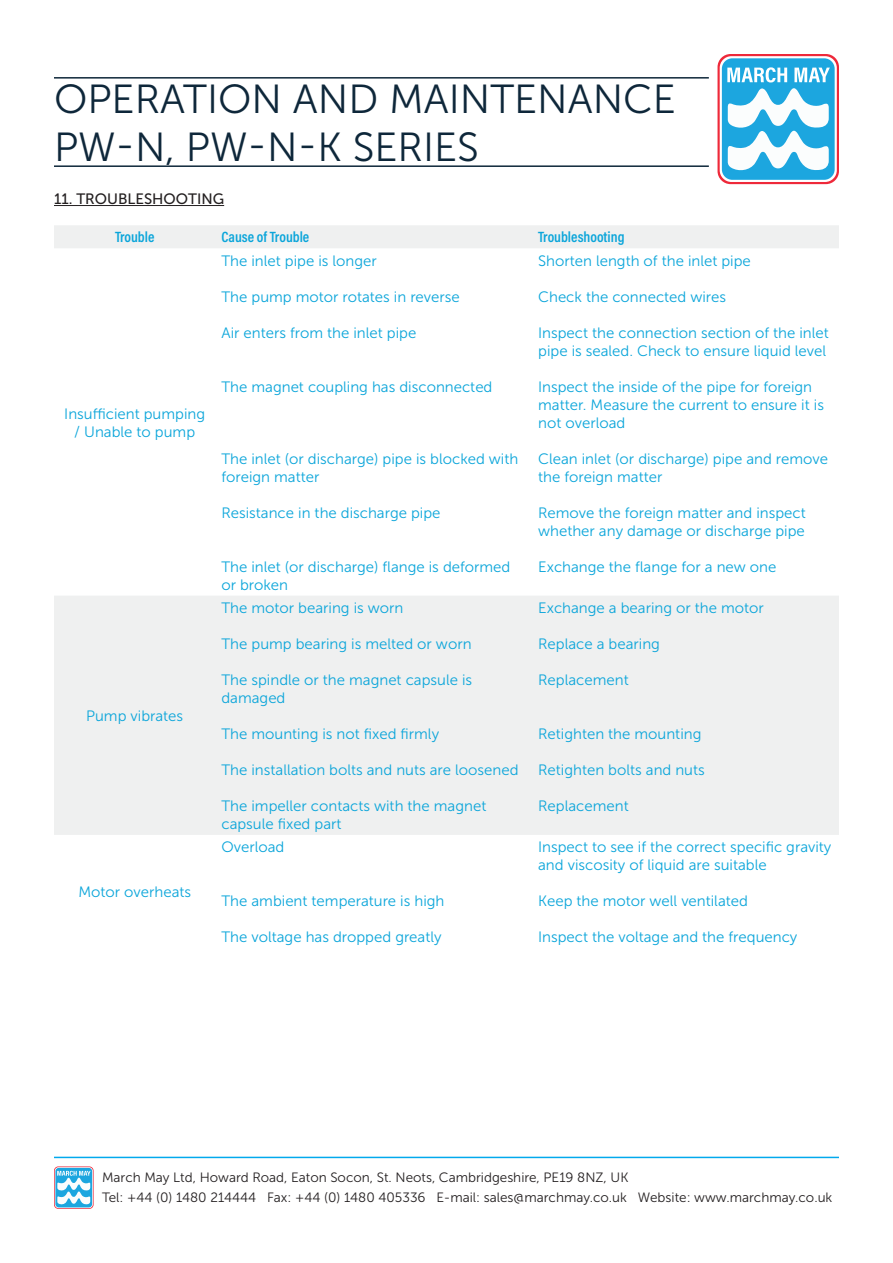
<style>
.page{position:relative;width:893px;height:1263px;background:#fff}
.page>*{position:absolute;margin:0;border:0;box-sizing:border-box;transform-origin:0 0}
.Heading{font:40.5px/48.6px "Museo Sans 300";color:#0e273a}
.Table_Blue_thin_lowe{font:15px/18px "Museo Sans 300";color:#0aa5da}
.Sub_Heading{font:600 15px "Acumin Pro Cond";color:#0aa5da}
.t1{font:15px "Museo Sans 500";color:#231f20}
.t2{font:13.5px/19.8px "Museo Sans 300";color:#231f20}
</style>
<div class="page">
<svg style="left:717px;top:54px;width:122px;height:130px"></svg>
<svg style="left:720px;top:56px;width:117px;height:126px"></svg>
<div style="left:722px;top:58px;width:113px;height:122px;background:#1ca6df;border-radius:10px"></div>
<svg style="left:727px;top:67px;width:103px;height:104px"></svg>
<hr style="left:54px;top:77px;width:655px;height:2px;background:#0e273a">
<hr style="left:54px;top:165px;width:655px;height:2px;background:#0e273a">
<hr style="left:54px;top:205px;width:170px;height:1px;background:#231f20">
<svg style="left:54px;top:225px;width:785px;height:610px"></svg>
<svg style="left:54px;top:1166px;width:40px;height:43px"></svg>
<svg style="left:55px;top:1167px;width:38px;height:41px"></svg>
<div style="left:55px;top:1168px;width:37px;height:39px;background:#1ca6df;border-radius:3px"></div>
<svg style="left:57px;top:1171px;width:34px;height:34px"></svg>
<hr style="left:54px;top:1157px;width:785px;height:1px;background:#02a9ed">
<p class="Heading" style="left:54px;top:75px;width:623px">OPERATION AND MAINTENANCE<br>PW-N, PW-N-K SERIES</p>
<p class="t1" style="left:54px;top:191px;width:172px">11. TROUBLESHOOTING</p>
<p class="Sub_Heading" style="left:115px;top:227px;width:41px">Trouble</p>
<p class="Sub_Heading" style="left:221px;top:227px;width:89px">Cause of Trouble</p>
<p class="Sub_Heading" style="left:538px;top:227px;width:88px">Troubleshooting</p>
<p class="Table_Blue_thin_lowe" style="left:64px;top:404px;width:142px;text-align:center">Insufficient pumping / Unable to pump</p>
<p class="Table_Blue_thin_lowe" style="left:86px;top:707px;width:99px">Pump vibrates</p>
<p class="Table_Blue_thin_lowe" style="left:78px;top:883px;width:114px">Motor overheats</p>
<p class="Table_Blue_thin_lowe" style="left:221px;top:251px;width:157px">The inlet pipe is longer</p>
<p class="Table_Blue_thin_lowe" style="left:221px;top:287px;width:240px">The pump motor rotates in reverse</p>
<p class="Table_Blue_thin_lowe" style="left:221px;top:323px;width:196px">Air enters from the inlet pipe</p>
<p class="Table_Blue_thin_lowe" style="left:221px;top:377px;width:273px">The magnet coupling has disconnected</p>
<p class="Table_Blue_thin_lowe" style="left:221px;top:449px;width:298px">The inlet (or discharge) pipe is blocked with foreign matter</p>
<p class="Table_Blue_thin_lowe" style="left:221px;top:503px;width:221px">Resistance in the discharge pipe</p>
<p class="Table_Blue_thin_lowe" style="left:221px;top:557px;width:290px">The inlet (or discharge) flange is deformed or broken</p>
<p class="Table_Blue_thin_lowe" style="left:221px;top:599px;width:183px">The motor bearing is worn</p>
<p class="Table_Blue_thin_lowe" style="left:221px;top:635px;width:252px">The pump bearing is melted or worn</p>
<p class="Table_Blue_thin_lowe" style="left:221px;top:671px;width:252px">The spindle or the magnet capsule is damaged</p>
<p class="Table_Blue_thin_lowe" style="left:221px;top:725px;width:219px">The mounting is not fixed firmly</p>
<p class="Table_Blue_thin_lowe" style="left:221px;top:761px;width:299px">The installation bolts and nuts are loosened</p>
<p class="Table_Blue_thin_lowe" style="left:221px;top:797px;width:266px">The impeller contacts with the magnet capsule fixed part</p>
<p class="Table_Blue_thin_lowe" style="left:221px;top:838px;width:64px">Overload</p>
<p class="Table_Blue_thin_lowe" style="left:221px;top:892px;width:225px">The ambient temperature is high</p>
<p class="Table_Blue_thin_lowe" style="left:221px;top:928px;width:222px">The voltage has dropped greatly</p>
<p class="Table_Blue_thin_lowe" style="left:538px;top:251px;width:214px">Shorten length of the inlet pipe</p>
<p class="Table_Blue_thin_lowe" style="left:538px;top:287px;width:189px">Check the connected wires</p>
<p class="Table_Blue_thin_lowe" style="left:538px;top:323px;width:292px">Inspect the connection section of the inlet pipe is sealed. Check to ensure liquid level</p>
<p class="Table_Blue_thin_lowe" style="left:538px;top:377px;width:287px">Inspect the inside of the pipe for foreign matter. Measure the current to ensure it is not overload</p>
<p class="Table_Blue_thin_lowe" style="left:538px;top:449px;width:291px">Clean inlet (or discharge) pipe and remove the foreign matter</p>
<p class="Table_Blue_thin_lowe" style="left:538px;top:503px;width:269px">Remove the foreign matter and inspect whether any damage or discharge pipe</p>
<p class="Table_Blue_thin_lowe" style="left:538px;top:557px;width:240px">Exchange the flange for a new one</p>
<p class="Table_Blue_thin_lowe" style="left:538px;top:599px;width:227px">Exchange a bearing or the motor</p>
<p class="Table_Blue_thin_lowe" style="left:538px;top:635px;width:123px">Replace a bearing</p>
<p class="Table_Blue_thin_lowe" style="left:538px;top:671px;width:92px">Replacement</p>
<p class="Table_Blue_thin_lowe" style="left:538px;top:725px;width:165px">Retighten the mounting</p>
<p class="Table_Blue_thin_lowe" style="left:538px;top:761px;width:168px">Retighten bolts and nuts</p>
<p class="Table_Blue_thin_lowe" style="left:538px;top:797px;width:92px">Replacement</p>
<p class="Table_Blue_thin_lowe" style="left:538px;top:838px;width:295px">Inspect to see if the correct specific gravity and viscosity of liquid are suitable</p>
<p class="Table_Blue_thin_lowe" style="left:538px;top:892px;width:211px">Keep the motor well ventilated</p>
<p class="Table_Blue_thin_lowe" style="left:538px;top:928px;width:261px">Inspect the voltage and the frequency</p>
<p class="t2" style="left:102px;top:1168px;width:732px">March May Ltd, Howard Road, Eaton Socon, St. Neots, Cambridgeshire, PE19 8NZ, UK<br>Tel: +44 (0) 1480 214444 Fax: +44 (0) 1480 405336 E-mail: sales@marchmay.co.uk Website: www.marchmay.co.uk</p>
</div>
